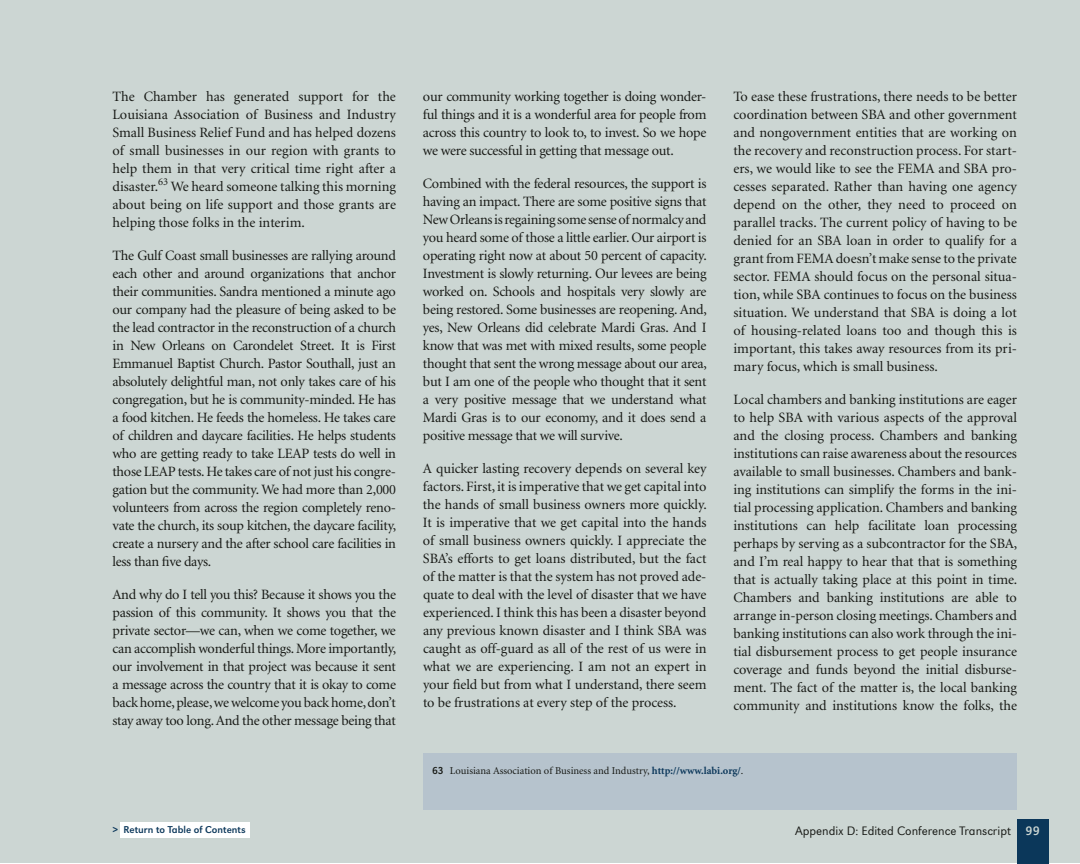
<style>
.page{position:relative;width:1080px;height:864px;background:#fff}
.page>*{position:absolute;margin:0;border:0;box-sizing:border-box;transform-origin:0 0}
.t1{font:14.25px/18px "Minion";letter-spacing:-.015em;color:#181a16;text-align:justify}
.t2{font:12.75px "Urw Grotesk";color:#181a16}
.t3{font:10.5px "Minion";color:#181a16}
.t4{font:700 10.35px "Urw Grotesk";color:#0b375a}
.s1{font-family:"Urw Grotesk";font-weight:700}
.s2{font-weight:700;color:#0b375a}
.s3{font-weight:700;color:#ccd6d3}
</style>
<div class="page">
<hr style="left:0;top:0;width:2px;height:862px;background:#ccd6d3">
<div style="left:0;top:1px;width:1080px;height:862px;background:#ccd6d3"></div>
<div style="left:1017px;top:819px;width:31px;height:45px;background:#0b375a"></div>
<div style="left:120px;top:822px;width:130px;height:15px;background:#fff"></div>
<div style="left:423px;top:753px;width:594px;height:57px;background:#b6c3cd"></div>
<p class="t1" style="left:112px;top:88px;width:285px">The Chamber has generated support for the Louisiana Association of Business and Industry Small Business Relief Fund and has helped dozens of small businesses in our region with grants to help them in that very critical time right after a disaster.<sup>63</sup> We heard someone talking this morning about being on life support and those grants are helping those folks in the interim.</p>
<p class="t1" style="left:112px;top:247px;width:285px">The Gulf Coast small businesses are rallying around each other and around organizations that anchor their communities. Sandra mentioned a minute ago our company had the pleasure of being asked to be the lead contractor in the reconstruction of a church in New Orleans on Carondelet Street. It is First Emmanuel Baptist Church. Pastor Southall, just an absolutely delightful man, not only takes care of his congregation, but he is community-minded. He has a food kitchen. He feeds the homeless. He takes care of children and daycare facilities. He helps students who are getting ready to take LEAP tests do well in those LEAP tests. He takes care of not just his congre&shy;gation but the community. We had more than 2,000 volunteers from across the region completely reno&shy;vate the church, its soup kitchen, the daycare facility, create a nursery and the after school care facilities in less than five days.</p>
<p class="t1" style="left:112px;top:586px;width:285px">And why do I tell you this? Because it shows you the passion of this community. It shows you that the private sector—we can, when we come together, we can accomplish wonderful things. More importantly, our involvement in that project was because it sent a message across the country that it is okay to come back home, please, we welcome you back home, don’t stay away too long. And the other message being that</p>
<p class="t1" style="left:423px;top:88px;width:285px">our community working together is doing wonder&shy;ful things and it is a wonderful area for people from across this country to look to, to invest. So we hope we were successful in getting that message out.</p>
<p class="t1" style="left:423px;top:175px;width:285px">Combined with the federal resources, the support is having an impact. There are some positive signs that New Orleans is regaining some sense of normalcy and you heard some of those a little earlier. Our airport is operating right now at about 50 percent of capacity.<br>Investment is slowly returning. Our levees are being worked on. Schools and hospitals very slowly are being restored. Some businesses are reopening. And, yes, New Orleans did celebrate Mardi Gras. And I know that was met with mixed results, some people thought that sent the wrong message about our area, but I am one of the people who thought that it sent a very positive message that we understand what Mardi Gras is to our economy, and it does send a positive message that we will survive.</p>
<p class="t1" style="left:423px;top:460px;width:285px">A quicker lasting recovery depends on several key factors. First, it is imperative that we get capital into the hands of small business owners more quickly.<br>It is imperative that we get capital into the hands of small business owners quickly. I appreciate the SBA’s efforts to get loans distributed, but the fact of the matter is that the system has not proved ade&shy;quate to deal with the level of disaster that we have experienced. I think this has been a disaster beyond any previous known disaster and I think SBA was caught as off-guard as all of the rest of us were in what we are experiencing. I am not an expert in your field but from what I understand, there seem to be frustrations at every step of the process.</p>
<p class="t1" style="left:733px;top:88px;width:285px">To ease these frustrations, there needs to be better coordination between SBA and other government and nongovernment entities that are working on the recovery and reconstruction process. For start&shy;ers, we would like to see the FEMA and SBA pro&shy;cesses separated. Rather than having one agency depend on the other, they need to proceed on parallel tracks. The current policy of having to be denied for an SBA loan in order to qualify for a grant from FEMA doesn’t make sense to the private sector. FEMA should focus on the personal situa&shy;tion, while SBA continues to focus on the business situation. We understand that SBA is doing a lot of housing-related loans too and though this is important, this takes away resources from its pri&shy;mary focus, which is small business.</p>
<p class="t1" style="left:733px;top:391px;width:285px">Local chambers and banking institutions are eager to help SBA with various aspects of the approval and the closing process. Chambers and banking institutions can raise awareness about the resources available to small businesses. Chambers and bank&shy;ing institutions can simplify the forms in the ini&shy;tial processing application. Chambers and banking institutions can help facilitate loan processing perhaps by serving as a subcontractor for the SBA, and I’m real happy to hear that that is something that is actually taking place at this point in time.<br>Chambers and banking institutions are able to arrange in-person closing meetings. Chambers and banking institutions can also work through the ini&shy;tial disbursement process to get people insurance coverage and funds beyond the initial disburse&shy;ment. The fact of the matter is, the local banking community and institutions know the folks, the</p>
<p class="t3" style="left:432px;top:765px;width:313px"><span class="s1">63</span> Louisiana Association of Business and Industry, <span class="s2">http://www.labi.org/</span>.</p>
<p class="t4" style="left:112px;top:824px;width:135px">&gt; Return to Table of Contents</p>
<p class="t2" style="left:795px;top:823px;width:246px">Appendix D: Edited Conference Transcript <span class="s3">99</span></p>
</div>
